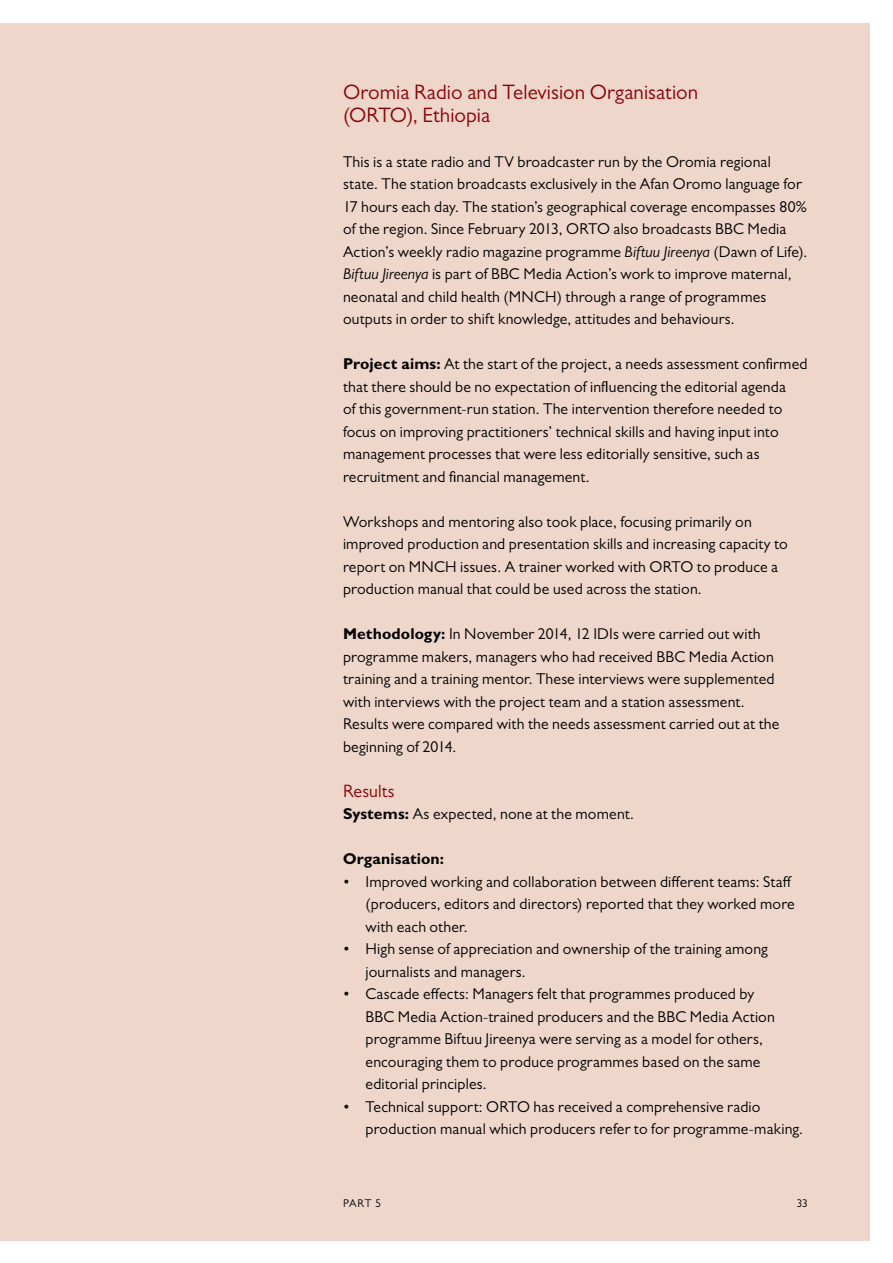
<style>
.page{position:relative;width:893px;height:1263px;background:#fff}
.page>*{position:absolute;margin:0;border:0;box-sizing:border-box;transform-origin:0 0}
.t1{font:21px/22.5px "Gill Sans MT Pro";color:#8b0307}
.t2{font:18px "Gill Sans MT Pro";letter-spacing:.005em;color:#8b0307}
.t3{font:15.75px/22.5px "Gill Sans MT Pro";letter-spacing:.01em;color:#000}
.t4{font:700 15.75px "Gill Sans MT Pro";letter-spacing:.01em;color:#000}
.t5{font:11.25px "Gill Sans MT Pro";color:#000}
.s1{font-style:italic}
.s2{font-weight:700}
</style>
<div class="page">
<div style="left:0;top:23px;width:870px;height:1217px;background:#eed6cb"></div>
<h1 class="t1" style="left:343px;top:81px;width:357px">Oromia Radio and Television Organisation (ORTO), Ethiopia</h1>
<p class="t3" style="left:343px;top:150px;width:466px">This is a state radio and TV broadcaster run by the Oromia regional state. The station broadcasts exclusively in the Afan Oromo language for 17 hours each day. The station’s geographical coverage encompasses 80% of the region. Since February 2013, ORTO also broadcasts BBC Media Action’s weekly radio magazine programme <span class="s1">Biftuu Jireenya</span> (Dawn of Life).<br><span class="s1">Biftuu Jireenya</span> is part of BBC Media Action’s work to improve maternal, neonatal and child health (MNCH) through a range of programmes outputs in order to shift knowledge, attitudes and behaviours.</p>
<p class="t3" style="left:343px;top:352px;width:466px"><span class="s2">Project aims:</span> At the start of the project, a needs assessment confirmed that there should be no expectation of influencing the editorial agenda<br>of this government-run station. The intervention therefore needed to focus on improving practitioners’ technical skills and having input into management processes that were less editorially sensitive, such as recruitment and financial management.</p>
<p class="t3" style="left:343px;top:510px;width:446px">Workshops and mentoring also took place, focusing primarily on improved production and presentation skills and increasing capacity to report on MNCH issues. A trainer worked with ORTO to produce a production manual that could be used across the station.</p>
<p class="t3" style="left:343px;top:622px;width:438px"><span class="s2">Methodology:</span> In November 2014, 12 IDIs were carried out with programme makers, managers who had received BBC Media Action training and a training mentor. These interviews were supplemented with interviews with the project team and a station assessment.<br>Results were compared with the needs assessment carried out at the beginning of 2014.</p>
<p class="t2" style="left:343px;top:780px;width:53px">Results</p>
<p class="t3" style="left:343px;top:802px;width:292px"><span class="s2">Systems:</span> As expected, none at the moment.</p>
<p class="t4" style="left:343px;top:849px;width:103px">Organisation:</p>
<p class="t3" style="left:365px;top:870px;width:431px;text-indent:-23px">• Improved working and collaboration between different teams: Staff (producers, editors and directors) reported that they worked more with each other.</p>
<p class="t3" style="left:365px;top:937px;width:404px;text-indent:-23px">• High sense of appreciation and ownership of the training among journalists and managers.</p>
<p class="t3" style="left:365px;top:982px;width:411px;text-indent:-23px">• Cascade effects: Managers felt that programmes produced by BBC Media Action-trained producers and the BBC Media Action programme Biftuu Jireenya were serving as a model for others, encouraging them to produce programmes based on the same editorial principles.</p>
<p class="t3" style="left:365px;top:1095px;width:439px;text-indent:-23px">• Technical support: ORTO has received a comprehensive radio production manual which producers refer to for programme-making.</p>
<p class="t5" style="left:343px;top:1196px;width:15px">Part</p>
<p class="t5" style="left:375px;top:1196px;width:7px">5</p>
<p class="t5" style="left:797px;top:1196px;width:13px">33</p>
</div>
